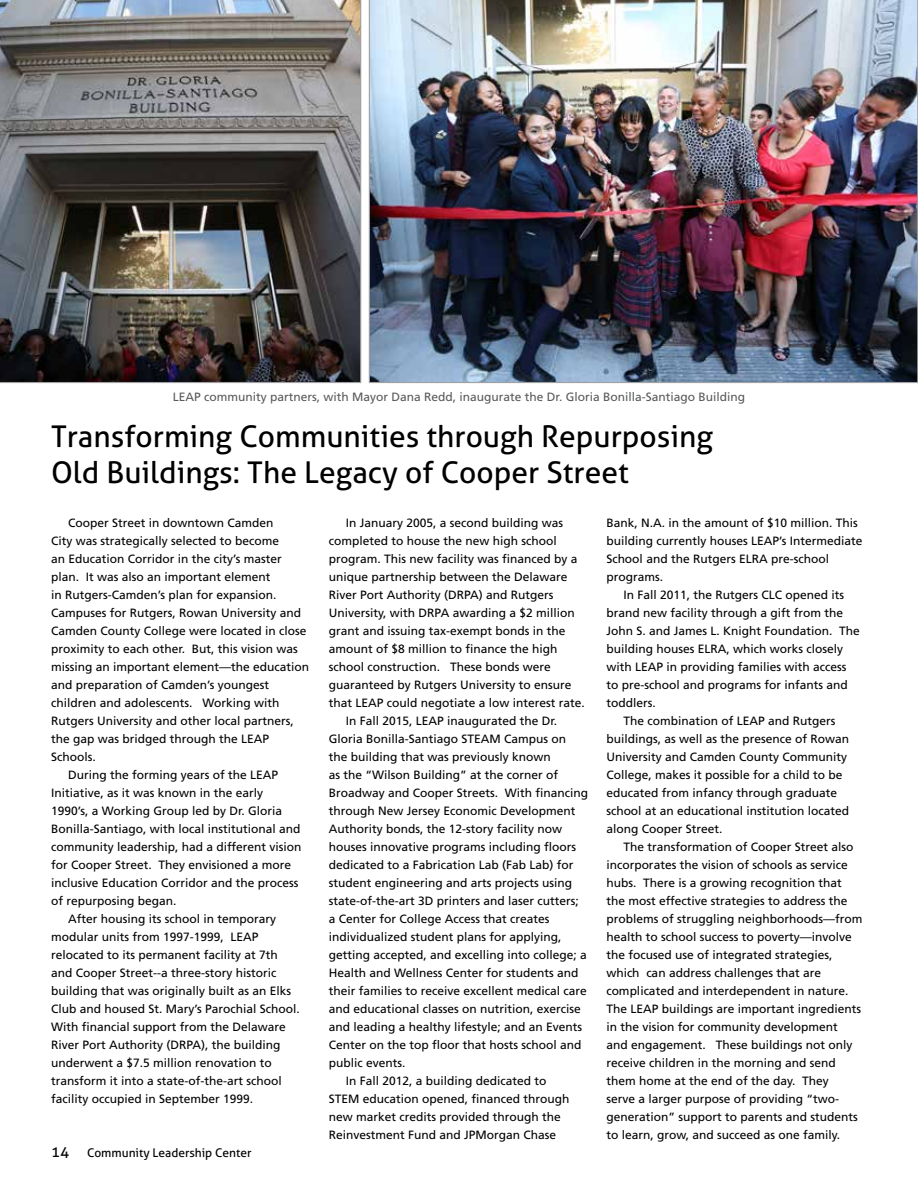
<style>
.page{position:relative;width:918px;height:1188px;background:#fff}
.page>*{position:absolute;margin:0;border:0;box-sizing:border-box;transform-origin:0 0}
.t1{font:30px/36px "Aller";color:#000}
.t2{font:12px "Frutiger LT Std";color:#000}
.t3{font:12px "Frutiger LT Std";color:#58595b}
.t4{font:12px "Aller";color:#000}
.s1{font-size:15px}
</style>
<div class="page">
<img style="left:0;top:0;width:361px;height:383px">
<img style="left:369px;top:0;width:548px;height:383px">
<svg style="left:917px;top:0;width:1px;height:383px"></svg>
<p class="t3" style="left:173px;top:389px;width:574px">LEAP community partners, with Mayor Dana Redd, inaugurate the Dr. Gloria Bonilla-Santiago Building</p>
<h1 class="t1" style="left:51px;top:418px;width:664px">Transforming Communities through Repurposing<br>Old Buildings: The Legacy of Cooper Street</h1>
<p class="t2" style="left:68px;top:515px;width:207px">Cooper Street in downtown Camden</p>
<p class="t2" style="left:51px;top:533px;width:230px">City was strategically selected to become</p>
<p class="t2" style="left:51px;top:551px;width:232px">an Education Corridor in the city’s master</p>
<p class="t2" style="left:51px;top:569px;width:221px">plan. It was also an important element</p>
<p class="t2" style="left:51px;top:587px;width:227px">in Rutgers-Camden’s plan for expansion.</p>
<p class="t2" style="left:51px;top:605px;width:252px">Campuses for Rutgers, Rowan University and</p>
<p class="t2" style="left:51px;top:623px;width:257px">Camden County College were located in close</p>
<p class="t2" style="left:51px;top:641px;width:248px">proximity to each other. But, this vision was</p>
<p class="t2" style="left:51px;top:659px;width:260px">missing an important element—the education</p>
<p class="t2" style="left:51px;top:677px;width:220px">and preparation of Camden’s youngest</p>
<p class="t2" style="left:51px;top:695px;width:230px">children and adolescents. Working with</p>
<p class="t2" style="left:51px;top:713px;width:244px">Rutgers University and other local partners,</p>
<p class="t2" style="left:51px;top:731px;width:220px">the gap was bridged through the LEAP</p>
<p class="t2" style="left:51px;top:749px;width:46px">Schools.</p>
<p class="t2" style="left:68px;top:767px;width:212px">During the forming years of the LEAP</p>
<p class="t2" style="left:51px;top:785px;width:214px">Initiative, as it was known in the early</p>
<p class="t2" style="left:51px;top:803px;width:233px">1990’s, a Working Group led by Dr. Gloria</p>
<p class="t2" style="left:51px;top:821px;width:251px">Bonilla-Santiago, with local institutional and</p>
<p class="t2" style="left:51px;top:839px;width:252px">community leadership, had a different vision</p>
<p class="t2" style="left:51px;top:857px;width:242px">for Cooper Street. They envisioned a more</p>
<p class="t2" style="left:51px;top:875px;width:249px">inclusive Education Corridor and the process</p>
<p class="t2" style="left:51px;top:893px;width:127px">of repurposing began.</p>
<p class="t2" style="left:68px;top:911px;width:210px">After housing its school in temporary</p>
<p class="t2" style="left:51px;top:929px;width:209px">modular units from 1997-1999, LEAP</p>
<p class="t2" style="left:51px;top:947px;width:228px">relocated to its permanent facility at 7th</p>
<p class="t2" style="left:51px;top:965px;width:227px">and Cooper Street--a three-story historic</p>
<p class="t2" style="left:51px;top:983px;width:242px">building that was originally built as an Elks</p>
<p class="t2" style="left:51px;top:1001px;width:250px">Club and housed St. Mary’s Parochial School.</p>
<p class="t2" style="left:51px;top:1019px;width:236px">With financial support from the Delaware</p>
<p class="t2" style="left:51px;top:1037px;width:231px">River Port Authority (DRPA), the building</p>
<p class="t2" style="left:51px;top:1055px;width:222px">underwent a $7.5 million renovation to</p>
<p class="t2" style="left:51px;top:1073px;width:232px">transform it into a state-of-the-art school</p>
<p class="t2" style="left:51px;top:1091px;width:204px">facility occupied in September 1999.</p>
<p class="t4" style="left:51px;top:1145px;width:202px"><span class="s1">14</span> Community Leadership Center</p>
<p class="t2" style="left:346px;top:515px;width:219px">In January 2005, a second building was</p>
<p class="t2" style="left:329px;top:533px;width:230px">completed to house the new high school</p>
<p class="t2" style="left:329px;top:551px;width:250px">program. This new facility was financed by a</p>
<p class="t2" style="left:329px;top:569px;width:240px">unique partnership between the Delaware</p>
<p class="t2" style="left:329px;top:587px;width:226px">River Port Authority (DRPA) and Rutgers</p>
<p class="t2" style="left:329px;top:605px;width:248px">University, with DRPA awarding a $2 million</p>
<p class="t2" style="left:329px;top:623px;width:238px">grant and issuing tax-exempt bonds in the</p>
<p class="t2" style="left:329px;top:641px;width:230px">amount of $8 million to finance the high</p>
<p class="t2" style="left:329px;top:659px;width:224px">school construction. These bonds were</p>
<p class="t2" style="left:329px;top:677px;width:244px">guaranteed by Rutgers University to ensure</p>
<p class="t2" style="left:329px;top:695px;width:258px">that LEAP could negotiate a low interest rate.</p>
<p class="t2" style="left:346px;top:713px;width:213px">In Fall 2015, LEAP inaugurated the Dr.</p>
<p class="t2" style="left:329px;top:731px;width:239px">Gloria Bonilla-Santiago STEAM Campus on</p>
<p class="t2" style="left:329px;top:749px;width:224px">the building that was previously known</p>
<p class="t2" style="left:329px;top:767px;width:231px">as the “Wilson Building” at the corner of</p>
<p class="t2" style="left:329px;top:785px;width:261px">Broadway and Cooper Streets. With financing</p>
<p class="t2" style="left:329px;top:803px;width:248px">through New Jersey Economic Development</p>
<p class="t2" style="left:329px;top:821px;width:235px">Authority bonds, the 12-story facility now</p>
<p class="t2" style="left:329px;top:839px;width:249px">houses innovative programs including floors</p>
<p class="t2" style="left:329px;top:857px;width:246px">dedicated to a Fabrication Lab (Fab Lab) for</p>
<p class="t2" style="left:329px;top:875px;width:245px">student engineering and arts projects using</p>
<p class="t2" style="left:329px;top:893px;width:252px">state-of-the-art 3D printers and laser cutters;</p>
<p class="t2" style="left:329px;top:911px;width:222px">a Center for College Access that creates</p>
<p class="t2" style="left:329px;top:929px;width:234px">individualized student plans for applying,</p>
<p class="t2" style="left:329px;top:947px;width:260px">getting accepted, and excelling into college; a</p>
<p class="t2" style="left:329px;top:965px;width:251px">Health and Wellness Center for students and</p>
<p class="t2" style="left:329px;top:983px;width:260px">their families to receive excellent medical care</p>
<p class="t2" style="left:329px;top:1001px;width:254px">and educational classes on nutrition, exercise</p>
<p class="t2" style="left:329px;top:1019px;width:255px">and leading a healthy lifestyle; and an Events</p>
<p class="t2" style="left:329px;top:1037px;width:254px">Center on the top floor that hosts school and</p>
<p class="t2" style="left:329px;top:1055px;width:78px">public events.</p>
<p class="t2" style="left:346px;top:1073px;width:202px">In Fall 2012, a building dedicated to</p>
<p class="t2" style="left:329px;top:1091px;width:242px">STEM education opened, financed through</p>
<p class="t2" style="left:329px;top:1109px;width:234px">new market credits provided through the</p>
<p class="t2" style="left:329px;top:1127px;width:229px">Reinvestment Fund and JPMorgan Chase</p>
<p class="t2" style="left:606px;top:515px;width:253px">Bank, N.A. in the amount of $10 million. This</p>
<p class="t2" style="left:606px;top:533px;width:258px">building currently houses LEAP’s Intermediate</p>
<p class="t2" style="left:606px;top:551px;width:224px">School and the Rutgers ELRA pre-school</p>
<p class="t2" style="left:606px;top:569px;width:58px">programs.</p>
<p class="t2" style="left:623px;top:587px;width:222px">In Fall 2011, the Rutgers CLC opened its</p>
<p class="t2" style="left:606px;top:605px;width:238px">brand new facility through a gift from the</p>
<p class="t2" style="left:606px;top:623px;width:255px">John S. and James L. Knight Foundation. The</p>
<p class="t2" style="left:606px;top:641px;width:238px">building houses ELRA, which works closely</p>
<p class="t2" style="left:606px;top:659px;width:242px">with LEAP in providing families with access</p>
<p class="t2" style="left:606px;top:677px;width:243px">to pre-school and programs for infants and</p>
<p class="t2" style="left:606px;top:695px;width:51px">toddlers.</p>
<p class="t2" style="left:623px;top:713px;width:214px">The combination of LEAP and Rutgers</p>
<p class="t2" style="left:606px;top:731px;width:244px">buildings, as well as the presence of Rowan</p>
<p class="t2" style="left:606px;top:749px;width:242px">University and Camden County Community</p>
<p class="t2" style="left:606px;top:767px;width:238px">College, makes it possible for a child to be</p>
<p class="t2" style="left:606px;top:785px;width:232px">educated from infancy through graduate</p>
<p class="t2" style="left:606px;top:803px;width:244px">school at an educational institution located</p>
<p class="t2" style="left:606px;top:821px;width:118px">along Cooper Street.</p>
<p class="t2" style="left:623px;top:839px;width:232px">The transformation of Cooper Street also</p>
<p class="t2" style="left:606px;top:857px;width:243px">incorporates the vision of schools as service</p>
<p class="t2" style="left:606px;top:875px;width:237px">hubs. There is a growing recognition that</p>
<p class="t2" style="left:606px;top:893px;width:243px">the most effective strategies to address the</p>
<p class="t2" style="left:606px;top:911px;width:258px">problems of struggling neighborhoods—from</p>
<p class="t2" style="left:606px;top:929px;width:247px">health to school success to poverty—involve</p>
<p class="t2" style="left:606px;top:947px;width:228px">the focused use of integrated strategies,</p>
<p class="t2" style="left:606px;top:965px;width:216px">which can address challenges that are</p>
<p class="t2" style="left:606px;top:983px;width:244px">complicated and interdependent in nature.</p>
<p class="t2" style="left:606px;top:1001px;width:256px">The LEAP buildings are important ingredients</p>
<p class="t2" style="left:606px;top:1019px;width:233px">in the vision for community development</p>
<p class="t2" style="left:606px;top:1037px;width:248px">and engagement. These buildings not only</p>
<p class="t2" style="left:606px;top:1055px;width:231px">receive children in the morning and send</p>
<p class="t2" style="left:606px;top:1073px;width:224px">them home at the end of the day. They</p>
<p class="t2" style="left:606px;top:1091px;width:234px">serve a larger purpose of providing “two-</p>
<p class="t2" style="left:606px;top:1109px;width:253px">generation” support to parents and students</p>
<p class="t2" style="left:606px;top:1127px;width:235px">to learn, grow, and succeed as one family.</p>
</div>
